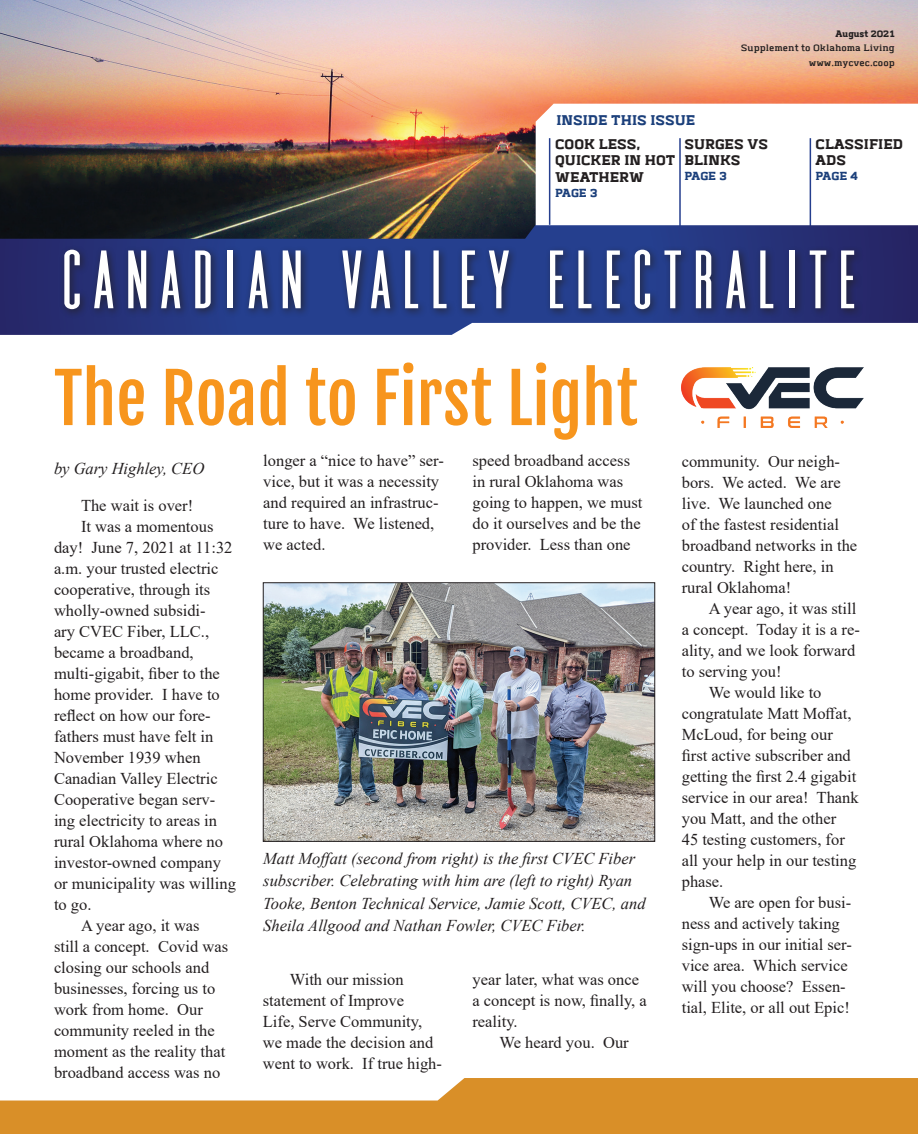
<style>
.page{position:relative;width:918px;height:1134px;background:#fff}
.page>*{position:absolute;margin:0;border:0;box-sizing:border-box;transform-origin:0 0}
.t1{font:83.1px "Kohler";letter-spacing:.12em;color:#fff;scale:1.19 1}
.headline_style{font:67.5px "Fjalla One";color:#f7951d}
.t2{font:900 18px/16.5px "Abula";color:#231f20}
.t3{font:900 18px "Abula";color:#1c407b}
.t4{font:16.5px/21px "Times New Roman";color:#231f20}
.t5{font:italic 16.5px/22.5px "Times New Roman";color:#231f20}
.t6{font:900 15px "Abula";color:#1c407b}
.t7{font:12px "Abula";color:#231f20}
.t8{font:900 12px "Abula";color:#231f20}
</style>
<div class="page">
<img style="left:0;top:0;width:918px;height:225px">
<svg style="left:536px;top:104px;width:382px;height:121px"></svg>
<svg style="left:0;top:1078px;width:918px;height:56px;fill:#d98f28"></svg>
<hr style="left:549px;top:138px;width:1px;height:87px;background:#253f8e">
<hr style="left:679px;top:138px;width:2px;height:105px;background:#253f8e">
<hr style="left:810px;top:138px;width:1px;height:105px;background:#253f8e">
<svg style="left:0;top:225px;width:918px;height:110px;background:#434c7d"></svg>
<img style="left:265px;top:584px;width:388px;height:256px">
<div style="left:263px;top:582px;width:392px;height:260px;border:1px solid #231f20"></div>
<img style="left:682px;top:367px;width:182px;height:61px">
<div style="left:59px;top:245px;width:805px;height:74px;background:#231f20;opacity:.75"></div>
<p class="t8" style="left:836px;top:27px;width:61px">August 2021</p>
<p class="t7" style="left:741px;top:42px;width:155px">Supplement to Oklahoma Living</p>
<p class="t7" style="left:809px;top:56px;width:87px">www.mycvec.coop</p>
<p class="t3" style="left:556px;top:110px;width:141px">INSIDE THIS ISSUE</p>
<p class="t2" style="left:555px;top:135px;width:122px">COOK LESS,<br>QUICKER IN HOT<br>WEATHERW</p>
<p class="t6" style="left:555px;top:184px;width:44px">PAGE 3</p>
<p class="t2" style="left:685px;top:135px;width:85px">SURGES VS<br>BLINKS</p>
<p class="t6" style="left:685px;top:168px;width:44px">PAGE 3</p>
<p class="t2" style="left:816px;top:135px;width:89px">CLASSIFIED<br>ADS</p>
<p class="t6" style="left:816px;top:168px;width:44px">PAGE 4</p>
<p class="t1" style="left:62px;top:238px;width:668px">CANADIAN VALLEY ELECTRALITE</p>
<p class="headline_style" style="left:54px;top:357px;width:586px">The Road to First Light</p>
<p class="t5" style="left:54px;top:456px;width:152px">by Gary Highley, CEO</p>
<p class="t4" style="left:81px;top:495px;width:114px">The wait is over!</p>
<p class="t4" style="left:54px;top:516px;width:183px;text-indent:27px">It was a momentous day! June 7, 2021 at 11:32 a.m. your trusted electric cooperative, through its wholly-owned subsidi-<br>ary CVEC Fiber, LLC., became a broadband, multi-gigabit, fiber to the home provider. I have to reflect on how our fore&shy;fathers must have felt in<br>November 1939 when<br>Canadian Valley Electric<br>Cooperative began serv&shy;ing electricity to areas in rural Oklahoma where no investor-owned company or municipality was willing to go.</p>
<p class="t4" style="left:54px;top:915px;width:176px;text-indent:27px">A year ago, it was still a concept. Covid was closing our schools and businesses, forcing us to work from home. Our community reeled in the moment as the reality that broadband access was no</p>
<p class="t4" style="left:263px;top:450px;width:182px">longer a “nice to have” ser&shy;vice, but it was a necessity and required an infrastruc&shy;ture to have. We listened, we acted.</p>
<p class="t4" style="left:472px;top:450px;width:172px">speed broadband access in rural Oklahoma was going to happen, we must do it ourselves and be the provider. Less than one</p>
<p class="t5" style="left:263px;top:846px;width:384px">Matt Moffatt (second from right) is the first CVEC Fiber subscriber. Celebrating with him are (left to right) Ryan Tooke, Benton Technical Service, Jamie Scott, CVEC, and Sheila Allgood and Nathan Fowler, CVEC Fiber.</p>
<p class="t4" style="left:263px;top:968px;width:181px;text-indent:27px">With our mission statement of Improve<br>Life, Serve Community, we made the decision and went to work. If true high-</p>
<p class="t4" style="left:472px;top:968px;width:176px">year later, what was once a concept is now, finally, a reality.</p>
<p class="t4" style="left:500px;top:1031px;width:131px">We heard you. Our</p>
<p class="t4" style="left:682px;top:450px;width:177px">community. Our neigh&shy;bors. We acted. We are live. We launched one<br>of the fastest residential broadband networks in the country. Right here, in rural Oklahoma!</p>
<p class="t4" style="left:682px;top:597px;width:180px;text-indent:27px">A year ago, it was still a concept. Today it is a re&shy;ality, and we look forward to serving you!</p>
<p class="t4" style="left:682px;top:681px;width:178px;text-indent:27px">We would like to congratulate Matt Moffat,<br>McLoud, for being our first active subscriber and getting the first 2.4 gigabit service in our area! Thank you Matt, and the other<br>45 testing customers, for all your help in our testing phase.</p>
<p class="t4" style="left:682px;top:891px;width:172px;text-indent:27px">We are open for busi&shy;ness and actively taking sign-ups in our initial ser&shy;vice area. Which service will you choose? Essen&shy;tial, Elite, or all out Epic!</p>
</div>
